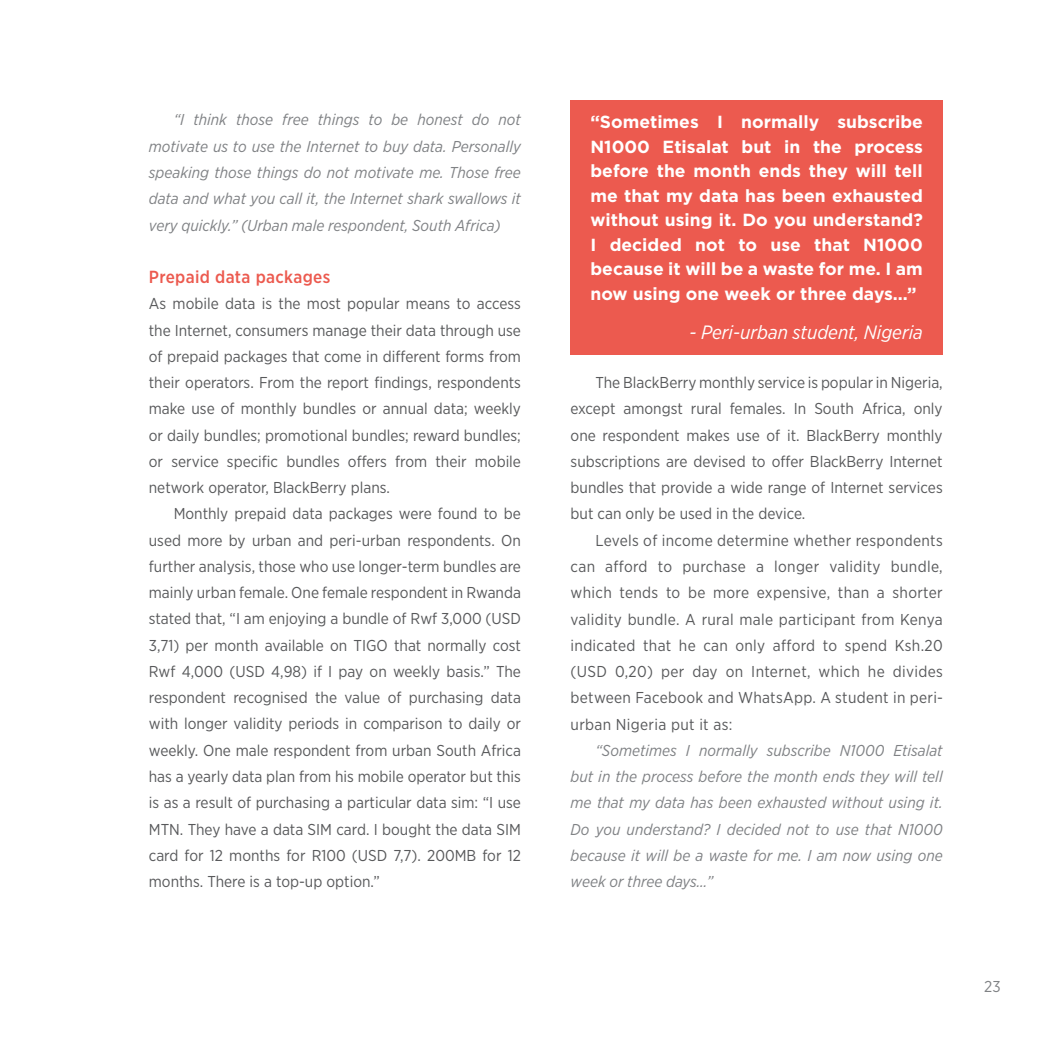
<style>
.page{position:relative;width:1042px;height:1042px;background:#fff}
.page>*{position:absolute;margin:0;border:0;box-sizing:border-box;transform-origin:0 0}
.t1{font:italic 19.25px "Gotham Narrow";color:#fff}
.t2{font:700 17.5px/24.5px "Gotham";color:#fff;text-align:justify}
.t3{font:500 17.5px "Gotham Narrow";letter-spacing:.02em;color:#ec5a4f}
.t4{font:15.75px/26.2px "Gotham Narrow";color:#58595b;text-align:justify}
.t5{font:italic 15.75px/26.2px "Gotham Narrow";color:#808285;text-align:justify}
.t6{font:15.75px "Gotham Narrow";color:#808285}
</style>
<div class="page">
<div style="left:570px;top:100px;width:373px;height:255px;background:#ec5a4f"></div>
<p class="t5" style="left:149px;top:107px;width:374px;text-indent:25px">“I think those free things to be honest do not motivate us to use the Internet to buy data. Personally speaking those things do not motivate me. Those free data and what you call it, the Internet shark swallows it very quickly.” (Urban male respondent, South Africa)</p>
<p class="t3" style="left:149px;top:266px;width:183px">Prepaid data packages</p>
<p class="t4" style="left:149px;top:290px;width:374px">As mobile data is the most popular means to access the Internet, consumers manage their data through use of prepaid packages that come in different forms from their operators. From the report findings, respondents make use of monthly bundles or annual data; weekly or daily bundles; promotional bundles; reward bundles; or service specific bundles offers from their mobile network operator, BlackBerry plans.</p>
<p class="t4" style="left:149px;top:500px;width:374px;text-indent:25px">Monthly prepaid data packages were found to be used more by urban and peri-urban respondents. On further analysis, those who use longer-term bundles are mainly urban female. One female respondent in Rwanda stated that, “I am enjoying a bundle of Rwf 3,000 (USD 3,71) per month available on TIGO that normally cost Rwf 4,000 (USD 4,98) if I pay on weekly basis.” The respondent recognised the value of purchasing data with longer validity periods in comparison to daily or weekly. One male respondent from urban South Africa has a yearly data plan from his mobile operator but this is as a result of purchasing a particular data sim: “I use MTN. They have a data SIM card. I bought the data SIM card for 12 months for R100 (USD 7,7). 200MB for 12 months. There is a top-up option.”</p>
<p class="t2" style="left:590px;top:109px;width:334px">“Sometimes I normally subscribe N1000 Etisalat but in the process before the month ends they will tell me that my data has been exhausted without using it. Do you understand?<br>I decided not to use that N1000 because it will be a waste for me. I am now using one week or three days...”</p>
<p class="t1" style="left:689px;top:321px;width:235px">- Peri-urban student, Nigeria</p>
<p class="t4" style="left:570px;top:369px;width:374px;text-indent:25px">The BlackBerry monthly service is popular in Nigeria, except amongst rural females. In South Africa, only one respondent makes use of it. BlackBerry monthly subscriptions are devised to offer BlackBerry Internet bundles that provide a wide range of Internet services but can only be used in the device.</p>
<p class="t4" style="left:570px;top:527px;width:374px;text-indent:25px">Levels of income determine whether respondents can afford to purchase a longer validity bundle, which tends to be more expensive, than a shorter validity bundle. A rural male participant from Kenya indicated that he can only afford to spend Ksh.20 (USD 0,20) per day on Internet, which he divides between Facebook and WhatsApp. A student in peri&shy;urban Nigeria put it as:</p>
<p class="t5" style="left:570px;top:737px;width:374px;text-indent:25px">“Sometimes I normally subscribe N1000 Etisalat but in the process before the month ends they will tell me that my data has been exhausted without using it.<br>Do you understand? I decided not to use that N1000 because it will be a waste for me. I am now using one week or three days…”</p>
<p class="t6" style="left:984px;top:977px;width:18px">23</p>
</div>
